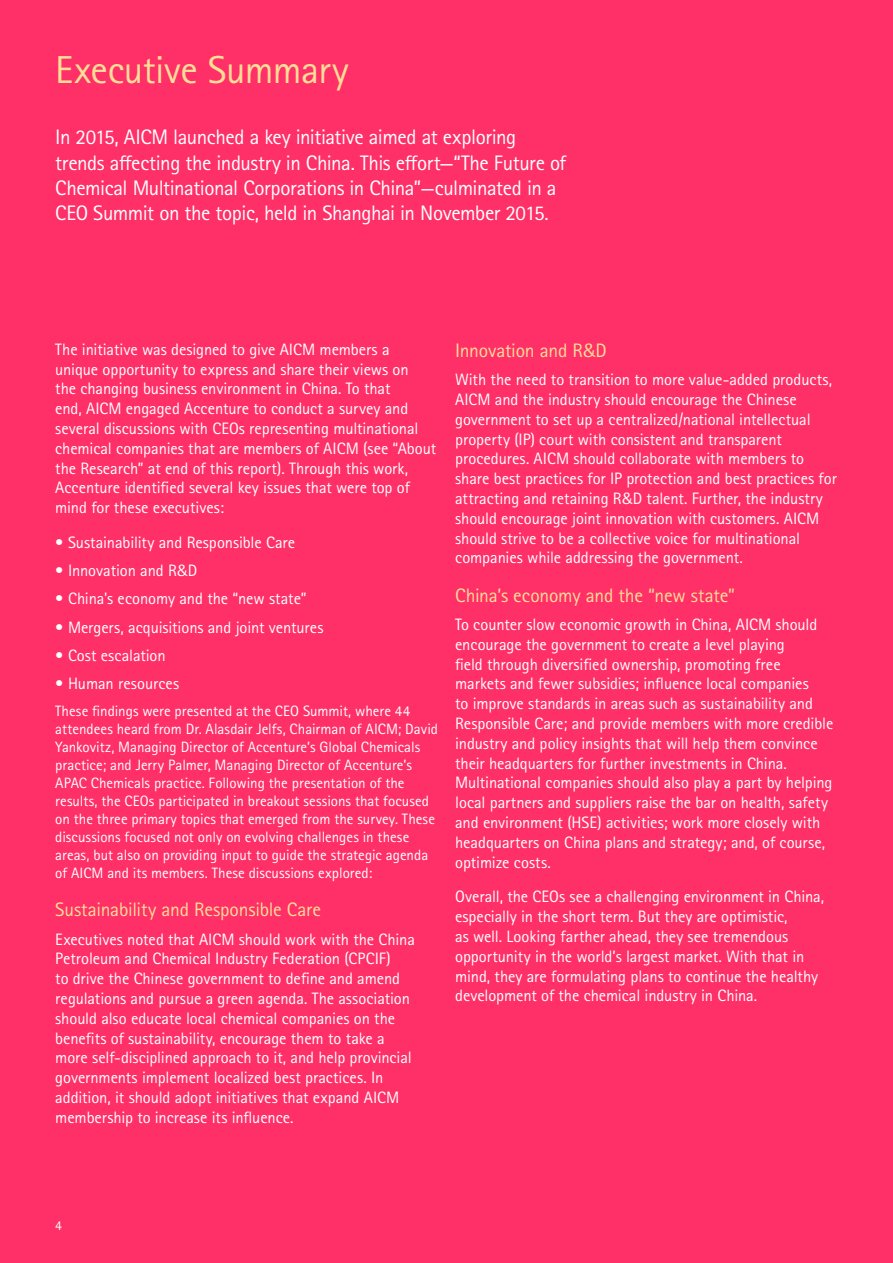
<style>
.page{position:relative;width:893px;height:1263px;background:#ff2f68}
.page>*{position:absolute;margin:0;border:0;box-sizing:border-box;transform-origin:0 0}
.t1{font:39px "Rotis Sans Seriffor ACN";letter-spacing:-.015em;color:#ffde97}
.t2{font:21px/25.2px "Rotis Sans Seriffor ACN";letter-spacing:-.02em;color:#fff}
.t3{font:19.5px "Rotis Sans Seriffor ACN";letter-spacing:-.01em;color:#ffde97}
.t4{font:16.5px/19.8px "Rotis Sans Seriffor ACN";letter-spacing:-.005em;color:#fff}
.t5{font:15px/18px "Rotis Sans Seriffor ACN";color:#fff}
.t6{font:13.5px "Rotis Sans Seriffor ACN";color:#fff}
</style>
<div class="page">
<h1 class="t1" style="left:55px;top:47px;width:295px">Executive Summary</h1>
<p class="t2" style="left:55px;top:125px;width:512px">In 2015, AICM launched a key initiative aimed at exploring trends affecting the industry in China. This effort—“The Future of Chemical Multinational Corporations in China”—culminated in a CEO Summit on the topic, held in Shanghai in November 2015.</p>
<p class="t4" style="left:55px;top:339px;width:382px">The initiative was designed to give AICM members a unique opportunity to express and share their views on<br>the changing business environment in China. To that<br>end, AICM engaged Accenture to conduct a survey and several discussions with CEOs representing multinational chemical companies that are members of AICM (see “About the Research” at end of this report). Through this work, Accenture identified several key issues that were top of mind for these executives:</p>
<p class="t4" style="left:55px;top:532px;width:241px">• Sustainability and Responsible Care</p>
<p class="t4" style="left:55px;top:561px;width:144px">• Innovation and R&amp;D</p>
<p class="t4" style="left:55px;top:589px;width:253px">• China's economy and the “new state”</p>
<p class="t4" style="left:55px;top:617px;width:270px">• Mergers, acquisitions and joint ventures</p>
<p class="t4" style="left:55px;top:646px;width:112px">• Cost escalation</p>
<p class="t4" style="left:55px;top:674px;width:125px">• Human resources</p>
<p class="t5" style="left:55px;top:702px;width:384px">These findings were presented at the CEO Summit, where 44 attendees heard from Dr. Alasdair Jelfs, Chairman of AICM; David Yankovitz, Managing Director of Accenture’s Global Chemicals practice; and Jerry Palmer, Managing Director of Accenture’s APAC Chemicals practice. Following the presentation of the results, the CEOs participated in breakout sessions that focused on the three primary topics that emerged from the survey. These discussions focused not only on evolving challenges in these areas, but also on providing input to guide the strategic agenda of AICM and its members. These discussions explored:</p>
<p class="t3" style="left:55px;top:898px;width:267px">Sustainability and Responsible Care</p>
<p class="t4" style="left:55px;top:929px;width:361px">Executives noted that AICM should work with the China Petroleum and Chemical Industry Federation (CPCIF)<br>to drive the Chinese government to define and amend regulations and pursue a green agenda. The association should also educate local chemical companies on the benefits of sustainability, encourage them to take a more self-disciplined approach to it, and help provincial governments implement localized best practices. In addition, it should adopt initiatives that expand AICM membership to increase its influence.</p>
<p class="t3" style="left:455px;top:339px;width:153px">Innovation and R&amp;D</p>
<p class="t4" style="left:455px;top:370px;width:383px">With the need to transition to more value-added products, AICM and the industry should encourage the Chinese government to set up a centralized/national intellectual property (IP) court with consistent and transparent procedures. AICM should collaborate with members to share best practices for IP protection and best practices for attracting and retaining R&amp;D talent. Further, the industry should encourage joint innovation with customers. AICM should strive to be a collective voice for multinational companies while addressing the government.</p>
<p class="t3" style="left:455px;top:583px;width:281px">China’s economy and the “new state”</p>
<p class="t4" style="left:455px;top:615px;width:380px">To counter slow economic growth in China, AICM should encourage the government to create a level playing<br>field through diversified ownership, promoting free markets and fewer subsidies; influence local companies<br>to improve standards in areas such as sustainability and Responsible Care; and provide members with more credible industry and policy insights that will help them convince their headquarters for further investments in China.<br>Multinational companies should also play a part by helping local partners and suppliers raise the bar on health, safety and environment (HSE) activities; work more closely with headquarters on China plans and strategy; and, of course, optimize costs.</p>
<p class="t4" style="left:455px;top:887px;width:370px">Overall, the CEOs see a challenging environment in China, especially in the short term. But they are optimistic,<br>as well. Looking farther ahead, they see tremendous opportunity in the world’s largest market. With that in mind, they are formulating plans to continue the healthy development of the chemical industry in China.</p>
<p class="t6" style="left:55px;top:1217px;width:8px">4</p>
</div>
